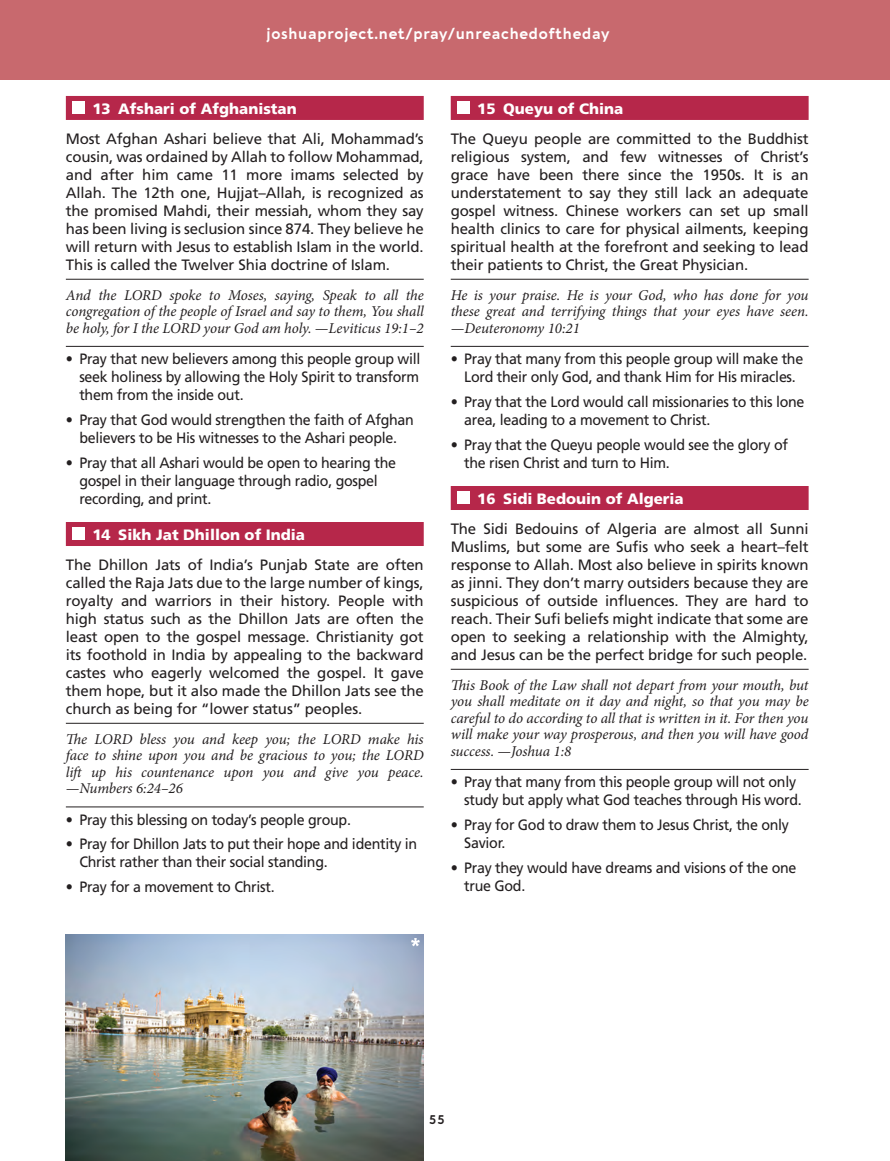
<style>
.page{position:relative;width:890px;height:1161px;background:#fff}
.page>*{position:absolute;margin:0;border:0;box-sizing:border-box;transform-origin:0 0}
.t1{font:15px/18px "Frutiger LT Std";letter-spacing:-.02em;color:#231f20;text-align:justify}
.t2{font:15px/18px "Frutiger LT Std";letter-spacing:-.02em;color:#231f20;scale:.95 1}
.t3{font:italic 15px/16.5px "Minion Pro";letter-spacing:-.005em;color:#231f20;text-align:justify}
.t4{font:900 15px "Frutiger LT Std";color:#fff}
.t5{font:700 15px "Aquawax Pro";letter-spacing:.05em;color:#fff}
.t6{font:700 12px "Aquawax Pro";color:#231f20}
</style>
<div class="page">
<div style="left:0;top:0;width:890px;height:79px;background:#c8696e"></div>
<div style="left:66px;top:96px;width:358px;height:24px;background:#b6274a"></div>
<hr style="left:66px;top:279px;width:358px;height:1px;background:#231f20">
<hr style="left:66px;top:346px;width:358px;height:1px;background:#231f20">
<div style="left:66px;top:522px;width:358px;height:24px;background:#b6274a"></div>
<hr style="left:66px;top:723px;width:358px;height:1px;background:#231f20">
<hr style="left:66px;top:807px;width:358px;height:1px;background:#231f20">
<div style="left:73px;top:101px;width:12px;height:13px;background:#fff"></div>
<div style="left:73px;top:527px;width:12px;height:13px;background:#fff"></div>
<div style="left:451px;top:96px;width:357px;height:24px;background:#b6274a"></div>
<hr style="left:451px;top:279px;width:357px;height:1px;background:#231f20">
<hr style="left:451px;top:346px;width:357px;height:1px;background:#231f20">
<div style="left:451px;top:486px;width:357px;height:24px;background:#b6274a"></div>
<hr style="left:451px;top:669px;width:357px;height:1px;background:#231f20">
<hr style="left:451px;top:769px;width:357px;height:1px;background:#231f20">
<div style="left:457px;top:101px;width:13px;height:13px;background:#fff"></div>
<div style="left:457px;top:491px;width:13px;height:13px;background:#fff"></div>
<img style="left:66px;top:934px;width:358px;height:227px">
<svg style="left:411px;top:938px;width:9px;height:8px"></svg>
<p class="t5" style="left:266px;top:22px;width:344px">joshuaproject.net/pray/unreachedoftheday</p>
<p class="t4" style="left:92px;top:99px;width:206px">13 Afshari of Afghanistan</p>
<p class="t1" style="left:66px;top:130px;width:359px">Most Afghan Ashari believe that Ali, Mohammad’s cousin, was ordained by Allah to follow Mohammad, and after him came 11 more imams selected by Allah. The 12th one, Hujjat–Allah, is recognized as the promised Mahdi, their messiah, whom they say has been living is seclusion since 874. They believe he will return with Jesus to establish Islam in the world.<br>This is called the Twelver Shia doctrine of Islam.</p>
<p class="t3" style="left:66px;top:287px;width:359px">And the LORD spoke to Moses, saying, Speak to all the congregation of the people of Israel and say to them, You shall be holy, for I the LORD your God am holy. —Leviticus 19:1–2</p>
<p class="t2" style="left:79px;top:350px;width:360px;text-align:justify;text-indent:-13px">• Pray that new believers among this people group will seek holiness by allowing the Holy Spirit to transform them from the inside out.</p>
<p class="t2" style="left:66px;top:411px;width:368px;text-align:center">• Pray that God would strengthen the faith of Afghan believers to be His witnesses to the Ashari people.</p>
<p class="t2" style="left:79px;top:454px;width:335px;text-indent:-13px">• Pray that all Ashari would be open to hearing the gospel in their language through radio, gospel recording, and print.</p>
<p class="t4" style="left:92px;top:525px;width:214px">14 Sikh Jat Dhillon of India</p>
<p class="t1" style="left:66px;top:556px;width:359px">The Dhillon Jats of India’s Punjab State are often called the Raja Jats due to the large number of kings, royalty and warriors in their history. People with high status such as the Dhillon Jats are often the least open to the gospel message. Christianity got its foothold in India by appealing to the backward castes who eagerly welcomed the gospel. It gave them hope, but it also made the Dhillon Jats see the church as being for “lower status” peoples.</p>
<p class="t3" style="left:66px;top:731px;width:359px">The LORD bless you and keep you; the LORD make his face to shine upon you and be gracious to you; the LORD lift up his countenance upon you and give you peace. —Numbers 6:24–26</p>
<p class="t2" style="left:66px;top:811px;width:302px">• Pray this blessing on today’s people group.</p>
<p class="t2" style="left:79px;top:835px;width:357px;text-indent:-13px">• Pray for Dhillon Jats to put their hope and identity in<br>Christ rather than their social standing.</p>
<p class="t2" style="left:66px;top:878px;width:221px">• Pray for a movement to Christ.</p>
<p class="t4" style="left:477px;top:99px;width:147px">15 Queyu of China</p>
<p class="t1" style="left:451px;top:130px;width:359px">The Queyu people are committed to the Buddhist religious system, and few witnesses of Christ’s grace have been there since the 1950s. It is an understatement to say they still lack an adequate gospel witness. Chinese workers can set up small health clinics to care for physical ailments, keeping spiritual health at the forefront and seeking to lead their patients to Christ, the Great Physician.</p>
<p class="t3" style="left:451px;top:287px;width:359px">He is your praise. He is your God, who has done for you these great and terrifying things that your eyes have seen. —Deuteronomy 10:21</p>
<p class="t2" style="left:451px;top:350px;width:372px;text-align:center">• Pray that many from this people group will make the<br>Lord their only God, and thank Him for His miracles.</p>
<p class="t2" style="left:464px;top:393px;width:360px;text-indent:-13px">• Pray that the Lord would call missionaries to this lone area, leading to a movement to Christ.</p>
<p class="t2" style="left:464px;top:436px;width:342px;text-indent:-13px">• Pray that the Queyu people would see the glory of the risen Christ and turn to Him.</p>
<p class="t4" style="left:477px;top:489px;width:208px">16 Sidi Bedouin of Algeria</p>
<p class="t1" style="left:451px;top:520px;width:359px">The Sidi Bedouins of Algeria are almost all Sunni Muslims, but some are Sufis who seek a heart–felt response to Allah. Most also believe in spirits known as jinni. They don’t marry outsiders because they are suspicious of outside influences. They are hard to reach. Their Sufi beliefs might indicate that some are open to seeking a relationship with the Almighty, and Jesus can be the perfect bridge for such people.</p>
<p class="t3" style="left:451px;top:677px;width:359px">This Book of the Law shall not depart from your mouth, but you shall meditate on it day and night, so that you may be careful to do according to all that is written in it. For then you will make your way prosperous, and then you will have good success. —Joshua 1:8</p>
<p class="t2" style="left:464px;top:773px;width:357px;text-indent:-13px">• Pray that many from this people group will not only study but apply what God teaches through His word.</p>
<p class="t2" style="left:464px;top:816px;width:343px;text-indent:-13px">• Pray for God to draw them to Jesus Christ, the only<br>Savior.</p>
<p class="t2" style="left:464px;top:859px;width:351px;text-indent:-13px">• Pray they would have dreams and visions of the one true God.</p>
<p class="t6" style="left:429px;top:1111px;width:17px">55</p>
</div>
